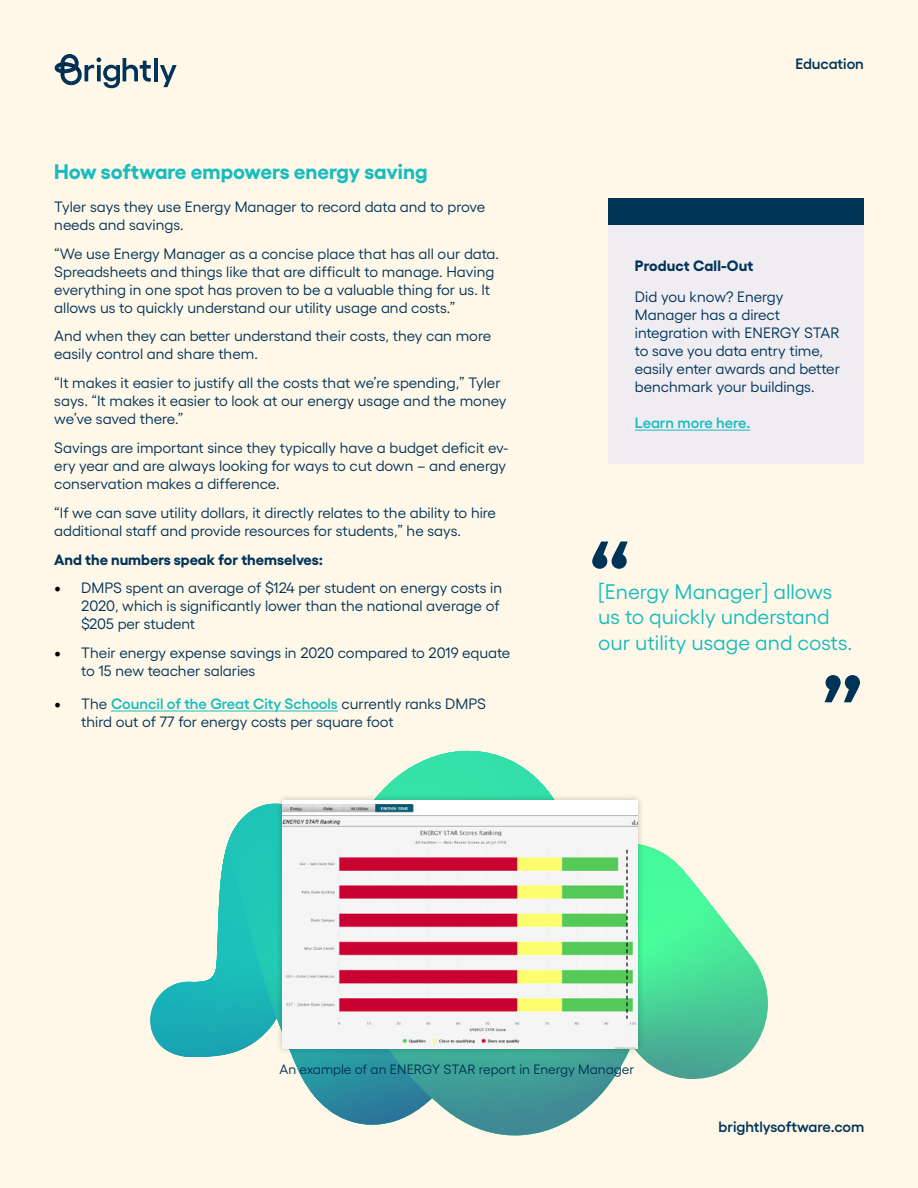
<style>
.page{position:relative;width:918px;height:1188px;background:#fff8e8}
.page>*{position:absolute;margin:0;border:0;box-sizing:border-box;transform-origin:0 0}
.t1{font:700 90px "Yellix";color:#003358}
.t2{font:21px/25.2px "Yellix";color:#17bcbe}
.t3{font:700 21px "Yellix";color:#17bcbe}
.t4{font:15px/18px "Yellix";color:#003358}
.t5{font:700 15px "Yellix";color:#003358}
.t6{font:600 15px "Yellix";color:#003358}
.t7{font:600 15px "Yellix";color:#17bcbe}
.t8{font:13.5px "Yellix";color:#003358}
.s1{font-family:"Minion Pro";font-size:18px;color:#000}
.s2{font-weight:600;color:#17bcbe}
</style>
<div class="page">
<svg style="left:150px;top:751px;width:317px;height:374px;background:#a0d8ce"></svg>
<svg style="left:55px;top:54px;width:24px;height:31px"></svg>
<svg style="left:85px;top:57px;width:66px;height:31px;background:#abb7b8"></svg>
<hr style="left:154px;top:58px;width:3px;height:23px;background:#003358">
<svg style="left:160px;top:65px;width:17px;height:22px"></svg>
<hr style="left:111px;top:711px;width:227px;height:1px;background:#17bcbe">
<div style="left:275px;top:793px;width:369px;height:262px;background:#000;opacity:.25"></div>
<img style="left:282px;top:800px;width:355px;height:248px">
<div style="left:608px;top:224px;width:256px;height:240px;background:#efedf2"></div>
<div style="left:608px;top:198px;width:256px;height:27px;background:#003358"></div>
<hr style="left:635px;top:430px;width:115px;height:1px;background:#17bcbe">
<h2 class="t3" style="left:54px;top:155px;width:375px">How software empowers energy saving</h2>
<p class="t4" style="left:54px;top:196px;width:432px">Tyler says they use Energy Manager to record data and to prove needs and savings.</p>
<p class="t4" style="left:54px;top:243px;width:446px">“We use Energy Manager as a concise place that has all our data.<br>Spreadsheets and things like that are difficult to manage. Having everything in one spot has proven to be a valuable thing for us. It allows us to quickly understand our utility usage and costs.”</p>
<p class="t4" style="left:54px;top:326px;width:438px">And when they can better understand their costs, they can more easily control and share them.</p>
<p class="t4" style="left:54px;top:372px;width:454px">“It makes it easier to justify all the costs that we’re spending,” Tyler says. “It makes it easier to look at our energy usage and the money we’ve saved there.”</p>
<p class="t4" style="left:54px;top:437px;width:456px">Savings are important since they typically have a budget deficit ev&shy;ery year and are always looking for ways to cut down – and energy conservation makes a difference.</p>
<p class="t4" style="left:54px;top:502px;width:443px">“If we can save utility dollars, it directly relates to the ability to hire additional staff and provide resources for students,” he says.</p>
<p class="t5" style="left:54px;top:547px;width:270px">And the numbers speak for themselves:</p>
<p class="t4" style="left:81px;top:578px;width:422px;text-indent:-27px"><span class="s1">•</span> DMPS spent an average of $124 per student on energy costs in<br>2020, which is significantly lower than the national average of $205 per student</p>
<p class="t4" style="left:81px;top:642px;width:431px;text-indent:-27px"><span class="s1">•</span> Their energy expense savings in 2020 compared to 2019 equate to 15 new teacher salaries</p>
<p class="t4" style="left:81px;top:693px;width:406px;text-indent:-27px"><span class="s1">•</span> The <span class="s2">Council of the Great City Schools</span> currently ranks DMPS third out of 77 for energy costs per square foot</p>
<p class="t6" style="left:795px;top:52px;width:70px">Education</p>
<p class="t5" style="left:635px;top:253px;width:120px">Product Call-Out</p>
<p class="t4" style="left:635px;top:286px;width:207px">Did you know? Energy<br>Manager has a direct integration with ENERGY STAR to save you data entry time, easily enter awards and better benchmark your buildings.</p>
<p class="t7" style="left:635px;top:411px;width:117px">Learn more here.</p>
<h1 class="t1" style="left:588px;top:509px;width:46px">“</h1>
<h2 class="t2" style="left:598px;top:577px;width:236px">[Energy Manager] allows us to quickly understand</h2>
<h2 class="t2" style="left:598px;top:628px;width:256px">our utility usage and costs.</h2>
<h1 class="t1" style="left:865px;top:735px;width:46px;rotate:-180deg">“</h1>
<p class="t8" style="left:280px;top:1059px;width:356px">An example of an ENERGY STAR report in Energy Manager</p>
<p class="t6" style="left:719px;top:1115px;width:147px">brightlysoftware.com</p>
</div>
